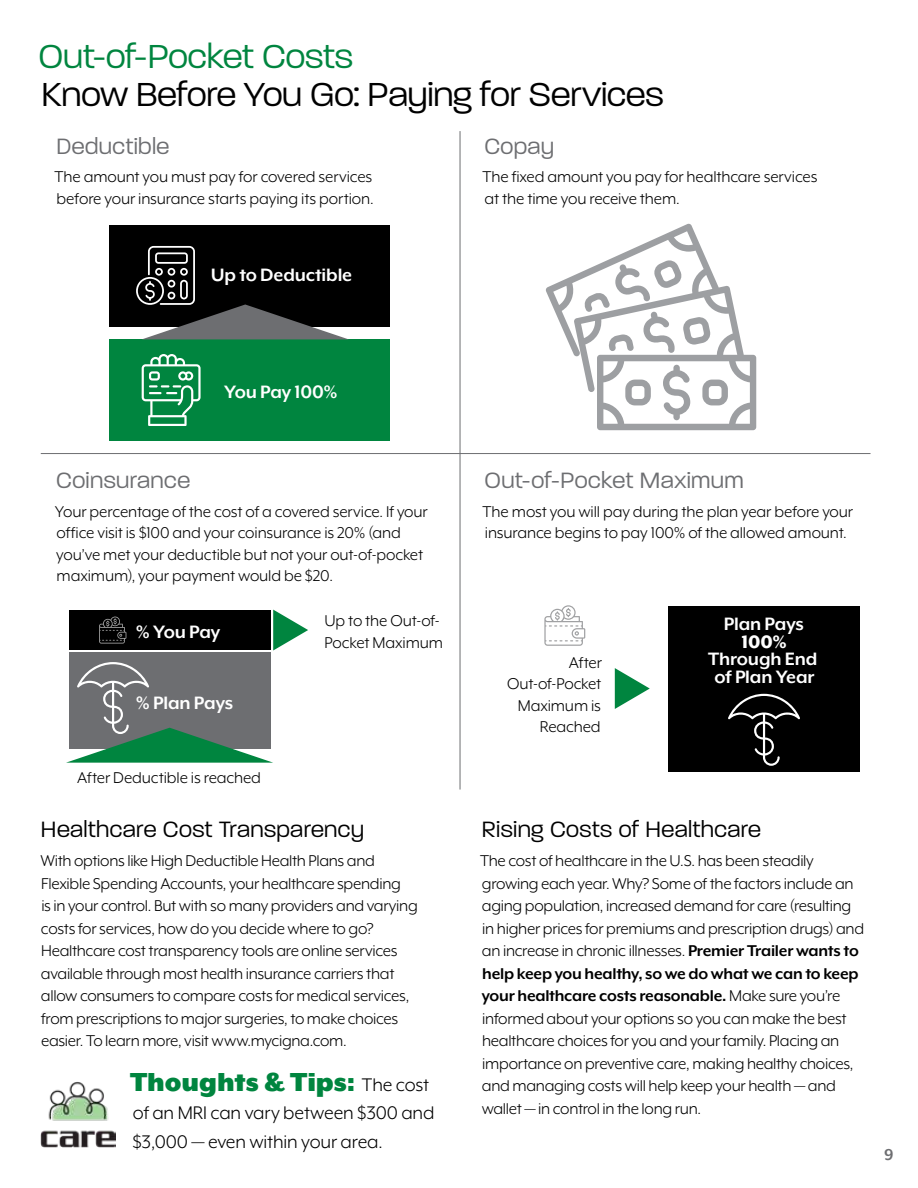
<style>
.page{position:relative;width:918px;height:1188px;background:#fff}
.page>*{position:absolute;margin:0;border:0;box-sizing:border-box;transform-origin:0 0}
.t1{font:300 36px "Paralucent";letter-spacing:-.005em;color:#000}
.t2{font:300 36px "Paralucent";letter-spacing:-.01em;color:#00853f}
.t3{font:900 30px "Mr Eaves XL Mod OT";color:#00853f}
.t4{font:300 24px "Paralucent";letter-spacing:.015em;color:#000}
.t5{font:300 24px "Paralucent";letter-spacing:.015em;color:#6d6e71}
.t6{font:21px/28.5px "Mr Eaves XL Mod OT";letter-spacing:-.005em;color:#000}
.t7{font:700 20.7px/17.2px "Mr Eaves XL Mod OT";letter-spacing:-.005em;color:#fff;text-align:center}
.t8{font:800 20.7px "Mr Eaves XL Mod OT";color:#fff}
.t9{font:18px/22.5px "Mr Eaves XL Mod OT";letter-spacing:-.015em;color:#000}
.t10{font:700 18px "Mr Eaves XL Mod OT";color:#6d6e71}
.s1{font-weight:400;font-size:21px;color:#000}
.s2{font-weight:700}
</style>
<div class="page">
<div style="left:109px;top:339px;width:281px;height:102px;background:#00853f"></div>
<div style="left:109px;top:226px;width:281px;height:101px;background:#000"></div>
<svg style="left:546px;top:223px;width:210px;height:207px"></svg>
<svg style="left:544px;top:605px;width:41px;height:41px"></svg>
<div style="left:69px;top:652px;width:201px;height:96px;background:#6d6e71"></div>
<div style="left:69px;top:610px;width:201px;height:40px;background:#000"></div>
<svg style="left:273px;top:610px;width:35px;height:41px"></svg>
<svg style="left:615px;top:668px;width:35px;height:41px"></svg>
<svg style="left:99px;top:617px;width:27px;height:27px"></svg>
<svg style="left:66px;top:662px;width:207px;height:101px"></svg>
<svg style="left:142px;top:354px;width:59px;height:72px"></svg>
<div style="left:668px;top:606px;width:192px;height:165px;background:#000"></div>
<svg style="left:728px;top:694px;width:72px;height:72px"></svg>
<hr style="left:41px;top:453px;width:830px;height:1px;background:#6d6e71">
<hr style="left:460px;top:131px;width:1px;height:659px;background:#6d6e71">
<svg style="left:136px;top:246px;width:211px;height:93px"></svg>
<img style="left:40px;top:1082px;width:75px;height:65px">
<h1 class="t2" style="left:38px;top:35px;width:316px">Out-of-Pocket Costs</h1>
<h1 class="t1" style="left:41px;top:74px;width:624px">Know Before You Go: Paying for Services</h1>
<h3 class="t5" style="left:56px;top:132px;width:114px">Deductible</h3>
<p class="t9" style="left:55px;top:166px;width:321px;line-height:21.6px">The amount you must pay for covered services before your insurance starts paying its portion.</p>
<p class="t7" style="left:211px;top:266px;width:143px">Up to Deductible</p>
<h3 class="t5" style="left:484px;top:132px;width:71px">Copay</h3>
<p class="t9" style="left:483px;top:166px;width:336px;line-height:21.6px">The fixed amount you pay for healthcare services at the time you receive them.</p>
<p class="t7" style="left:224px;top:383px;width:115px">You Pay 100%</p>
<h3 class="t5" style="left:56px;top:467px;width:135px">Coinsurance</h3>
<p class="t9" style="left:55px;top:500px;width:374px;line-height:21.6px">Your percentage of the cost of a covered service. If your office visit is $100 and your coinsurance is 20% (and you’ve met your deductible but not your out‑of‑pocket maximum), your payment would be $20.</p>
<p class="t7" style="left:136px;top:623px;width:86px">% You Pay</p>
<p class="t7" style="left:136px;top:694px;width:99px">% Plan Pays</p>
<p class="t9" style="left:77px;top:766px;width:185px">After Deductible is reached</p>
<p class="t9" style="left:324px;top:610px;width:120px;line-height:21.6px">Up to the Out-of-<br>Pocket Maximum</p>
<h3 class="t4" style="left:41px;top:816px;width:325px">Healthcare Cost Transparency</h3>
<p class="t9" style="left:40px;top:850px;width:379px">With options like High Deductible Health Plans and Flexible Spending Accounts, your healthcare spending<br>is in your control. But with so many providers and varying costs for services, how do you decide where to go?<br>Healthcare cost transparency tools are online services available through most health insurance carriers that allow consumers to compare costs for medical services, from prescriptions to major surgeries, to make choices easier. To learn more, visit www.mycigna.com.</p>
<h2 class="t3" style="left:130px;top:1067px;width:301px">Thoughts &amp; Tips: <span class="s1">The cost</span></h2>
<p class="t6" style="left:132px;top:1099px;width:304px">of an MRI can vary between $300 and $3,000 — even within your area.</p>
<h3 class="t5" style="left:484px;top:467px;width:261px">Out-of-Pocket Maximum</h3>
<p class="t9" style="left:483px;top:500px;width:372px;line-height:21.6px">The most you will pay during the plan year before your insurance begins to pay 100% of the allowed amount.</p>
<p class="t9" style="left:507px;top:651px;width:96px;line-height:21.6px;text-align:right">After<br>Out-of-Pocket<br>Maximum is<br>Reached</p>
<p class="t7" style="left:724px;top:615px;width:82px">Plan Pays</p>
<p class="t8" style="left:742px;top:632px;width:47px">100%</p>
<p class="t7" style="left:708px;top:650px;width:111px">Through End of Plan Year</p>
<h3 class="t4" style="left:482px;top:816px;width:281px">Rising Costs of Healthcare</h3>
<p class="t9" style="left:480px;top:850px;width:386px">The cost of healthcare in the U.S. has been steadily growing each year. Why? Some of the factors include an aging population, increased demand for care (resulting in higher prices for premiums and prescription drugs) and an increase in chronic illnesses. <span class="s2">Premier Trailer wants to help keep you healthy, so we do what we can to keep your healthcare costs reasonable.</span> Make sure you’re informed about your options so you can make the best healthcare choices for you and your family. Placing an importance on preventive care, making healthy choices, and managing costs will help keep your health — and wallet — in control in the long run.</p>
<p class="t10" style="left:884px;top:1146px;width:11px">9</p>
</div>
